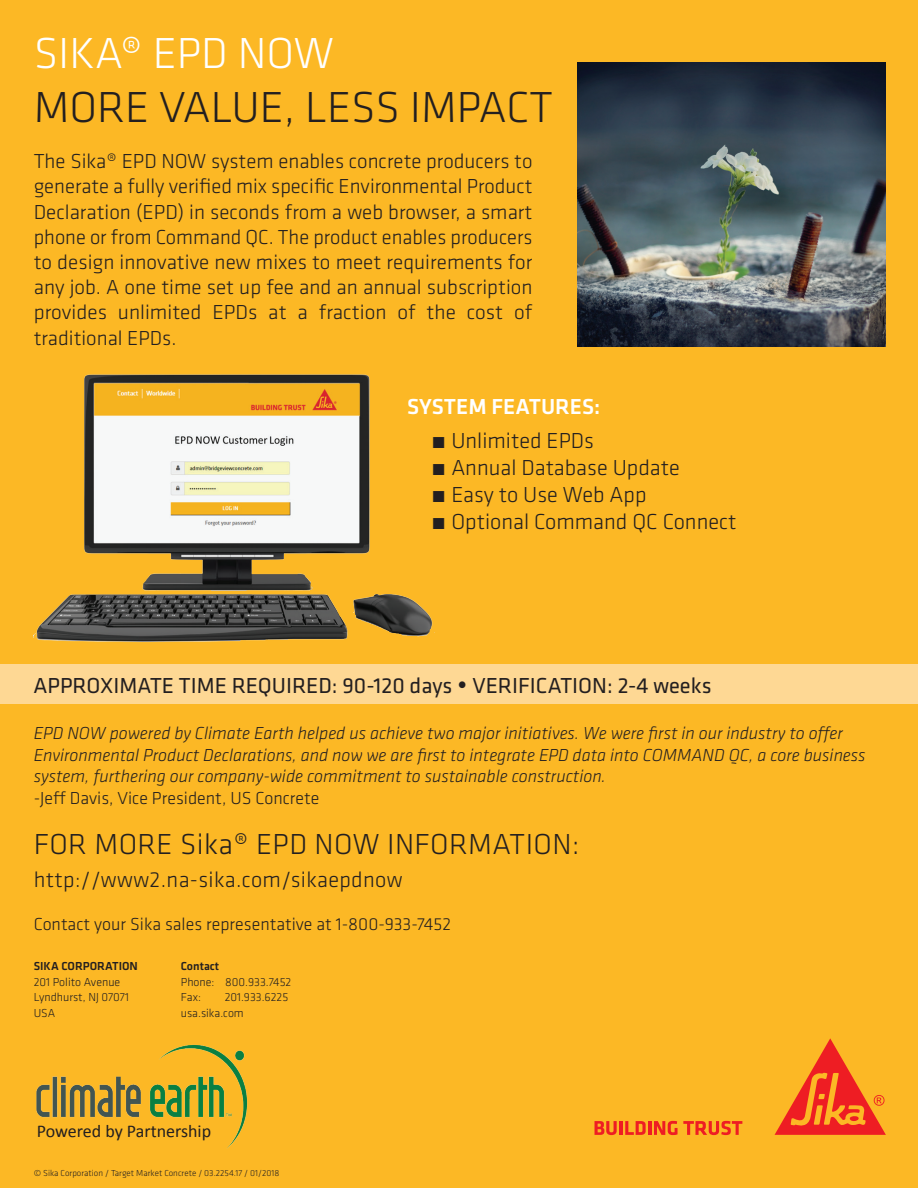
<style>
.page{position:relative;width:918px;height:1188px;background:#fcb825}
.page>*{position:absolute;margin:0;border:0;box-sizing:border-box;transform-origin:0 0}
.t1{font:300 45px "Klavika";color:#231f20}
.t2{font:300 45px "Klavika";color:#fff}
.t3{font:300 30px "Klavika";letter-spacing:.015em;color:#231f20}
.t4{font:300 22.5px "Klavika";color:#231f20}
.t5{font:22.5px "Klavika";color:#231f20}
.t6{font:500 22.5px "Klavika";color:#fff}
.t7{font:300 21px/25.2px "Klavika";color:#231f20;text-align:justify}
.t8{font:italic 300 18px/21.6px "Klavika";color:#231f20}
.t9{font:300 18px "Klavika";color:#231f20}
.t10{font:18px "Calibri";color:#231f20}
.t11{font:300 12px/15.5px "Klavika";color:#231f20}
.t12{font:500 12px "Klavika";color:#231f20}
.t13{font:300 9px "Klavika";color:#231f20}
</style>
<div class="page">
<svg style="left:595px;top:1121px;width:22px;height:14px"></svg>
<hr style="left:619px;top:1121px;width:3px;height:14px;background:#ee1d23">
<svg style="left:625px;top:1121px;width:21px;height:14px"></svg>
<hr style="left:648px;top:1121px;width:3px;height:14px;background:#ee1d23">
<svg style="left:654px;top:1121px;width:88px;height:14px"></svg>
<svg style="left:775px;top:1038px;width:111px;height:97px"></svg>
<div style="left:0;top:664px;width:918px;height:40px;background:#fed894"></div>
<img style="left:36px;top:1044px;width:212px;height:105px">
<img style="left:34px;top:374px;width:401px;height:268px">
<img style="left:578px;top:63px;width:307px;height:283px">
<h1 class="t2" style="left:34px;top:28px;width:302px">SIKA® EPD NOW</h1>
<h1 class="t1" style="left:34px;top:82px;width:521px">MORE VALUE, LESS IMPACT</h1>
<p class="t7" style="left:34px;top:149px;width:500px">The Sika® EPD NOW system enables concrete producers to generate a fully verified mix specific Environmental Product Declaration (EPD) in seconds from a web browser, a smart phone or from Command QC. The product enables producers to design innovative new mixes to meet requirements for any job. A one time set up fee and an annual subscription provides unlimited EPDs at a fraction of the cost of traditional EPDs.</p>
<p class="t6" style="left:407px;top:395px;width:195px">SYSTEM FEATURES:</p>
<p class="t4" style="left:431px;top:428px;width:164px">• Unlimited EPDs</p>
<p class="t4" style="left:431px;top:455px;width:250px">• Annual Database Update</p>
<p class="t4" style="left:431px;top:482px;width:217px">• Easy to Use Web App</p>
<p class="t4" style="left:431px;top:509px;width:307px">• Optional Command QC Connect</p>
<p class="t5" style="left:33px;top:673px;width:680px">APPROXIMATE TIME REQUIRED: 90-120 days • VERIFICATION: 2-4 weeks</p>
<p class="t8" style="left:34px;top:723px;width:833px">EPD NOW powered by Climate Earth helped us achieve two major initiatives. We were first in our industry to offer<br>Environmental Product Declarations, and now we are first to integrate EPD data into COMMAND QC, a core business system, furthering our company-wide commitment to sustainable construction.</p>
<p class="t9" style="left:34px;top:788px;width:287px">-Jeff Davis, Vice President, US Concrete</p>
<h2 class="t3" style="left:34px;top:827px;width:547px">FOR MORE Sika® EPD NOW INFORMATION:</h2>
<p class="t4" style="left:34px;top:867px;width:370px">http://www2.na-sika.com/sikaepdnow</p>
<p class="t9" style="left:34px;top:914px;width:419px">Contact your Sika sales representative at 1-800-933-7452</p>
<p class="t12" style="left:34px;top:960px;width:106px">SIKA CORPORATION</p>
<p class="t11" style="left:34px;top:974px;width:97px">201 Polito Avenue<br>Lyndhurst, NJ 07071<br>USA</p>
<p class="t12" style="left:181px;top:960px;width:40px">Contact</p>
<p class="t11" style="left:181px;top:974px;width:112px">Phone: 800.933.7452<br>Fax:</p>
<p class="t11" style="left:181px;top:990px;width:109px;text-indent:44px">201.933.6225 usa.sika.com</p>
<p class="t10" style="left:37px;top:1119px;width:176px">Powered by Partnership</p>
<p class="t13" style="left:34px;top:1168px;width:247px">© Sika Corporation / Target Market Concrete / 03.2254.17 / 01/2018</p>
</div>
